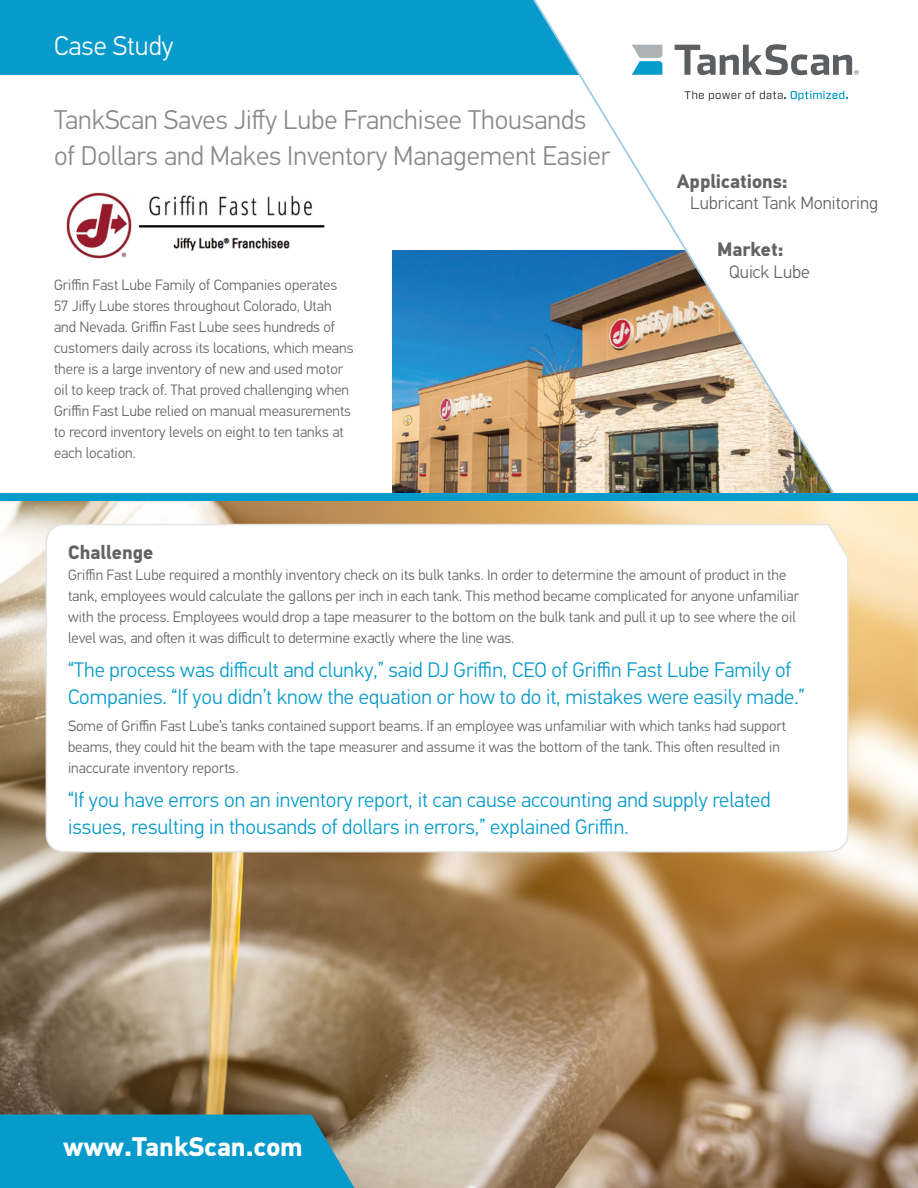
<style>
.page{position:relative;width:918px;height:1188px;background:#fff}
.page>*{position:absolute;margin:0;border:0;box-sizing:border-box;transform-origin:0 0}
.headline{font:300 27px "PF Din Text Pro";color:#87898c}
.t1{font:700 27px "PF Din Text Pro";color:#fff}
.t2{font:300 27px "PF Din Text Pro";color:#fff}
.quote{font:300 21px/27px "PF Din Text Pro";color:#079bcc}
.subhead{font:700 19.5px "PF Din Text Pro";color:#636366}
.t3{font:300 18px "PF Din Text Pro";color:#636366}
.quote-2{font:300 15px/21px "PF Din Text Pro";color:#636366}
.cs_body_copy{font:300 15px/21px "PF Din Text Pro";color:#636366}
</style>
<div class="page">
<img style="left:392px;top:251px;width:120px;height:243px">
<div style="left:0;top:0;width:918px;height:75px;background:#079bcc"></div>
<svg style="left:512px;top:0;width:406px;height:494px"></svg>
<svg style="left:684px;top:91px;width:163px;height:10px"></svg>
<svg style="left:675px;top:44px;width:184px;height:31px"></svg>
<svg style="left:632px;top:45px;width:30px;height:30px"></svg>
<img style="left:0;top:501px;width:918px;height:687px">
<div style="left:0;top:494px;width:918px;height:7px;background:#079bcc"></div>
<svg style="left:45px;top:523px;width:805px;height:330px"></svg>
<svg style="left:0;top:1115px;width:369px;height:73px"></svg>
<img style="left:66px;top:192px;width:259px;height:67px">
<h1 class="t2" style="left:54px;top:30px;width:121px">Case Study</h1>
<p class="headline" style="left:54px;top:104px;width:534px">TankScan Saves Jiffy Lube Franchisee Thousands</p>
<p class="headline" style="left:54px;top:140px;width:558px">of Dollars and Makes Inventory Management Easier</p>
<p class="cs_body_copy" style="left:54px;top:274px;width:301px">Griffin Fast Lube Family of Companies operates 57 Jiffy Lube stores throughout Colorado, Utah and Nevada. Griffin Fast Lube sees hundreds of customers daily across its locations, which means there is a large inventory of new and used motor oil to keep track of. That proved challenging when Griffin Fast Lube relied on manual measurements to record inventory levels on eight to ten tanks at each location.</p>
<p class="subhead" style="left:677px;top:169px;width:113px">Applications:</p>
<p class="t3" style="left:690px;top:193px;width:189px">Lubricant Tank Monitoring</p>
<p class="subhead" style="left:717px;top:237px;width:68px">Market:</p>
<p class="t3" style="left:729px;top:261px;width:82px">Quick Lube</p>
<p class="subhead" style="left:68px;top:540px;width:87px">Challenge</p>
<p class="quote-2" style="left:68px;top:565px;width:733px">Griffin Fast Lube required a monthly inventory check on its bulk tanks. In order to determine the amount of product in the tank, employees would calculate the gallons per inch in each tank. This method became complicated for anyone unfamiliar with the process. Employees would drop a tape measurer to the bottom on the bulk tank and pull it up to see where the oil level was, and often it was difficult to determine exactly where the line was.</p>
<p class="quote" style="left:68px;top:656px;width:738px">“The process was difficult and clunky,” said DJ Griffin, CEO of Griffin Fast Lube Family of<br>Companies. “If you didn’t know the equation or how to do it, mistakes were easily made.”</p>
<p class="quote-2" style="left:68px;top:716px;width:720px">Some of Griffin Fast Lube’s tanks contained support beams. If an employee was unfamiliar with which tanks had support beams, they could hit the beam with the tape measurer and assume it was the bottom of the tank. This often resulted in inaccurate inventory reports.</p>
<p class="quote" style="left:68px;top:787px;width:704px">“If you have errors on an inventory report, it can cause accounting and supply related issues, resulting in thousands of dollars in errors,” explained Griffin.</p>
<p class="t1" style="left:63px;top:1131px;width:241px">www.TankScan.com</p>
</div>
